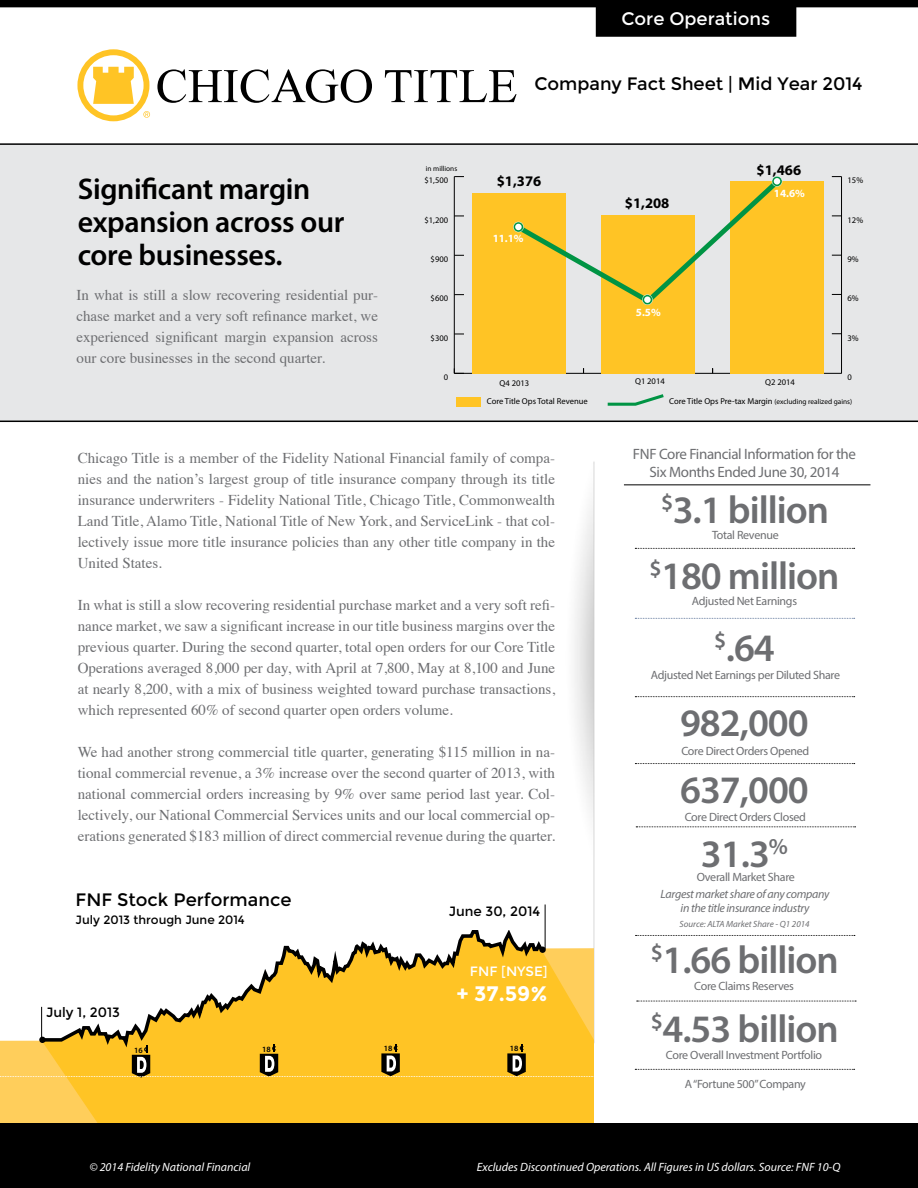
<style>
.page{position:relative;width:918px;height:1188px;background:#fff}
.page>*{position:absolute;margin:0;border:0;box-sizing:border-box;transform-origin:0 0}
.t1{font:600 39px/72.3px "Myriad Pro";letter-spacing:-.025em;color:#6d6e71;text-align:center}
.t2{font:600 30px/33px "Myriad Pro";letter-spacing:-.01em;color:#000}
.t3{font:700 21px "Montserrat";color:#fff}
.t4{font:18px "Montserrat";color:#000}
.t5{font:18px "Montserrat";color:#fff}
.t6{font:15px/21px "Times";color:#6d6e71;text-align:justify}
.t7{font:15px/18px "Myriad Pro";letter-spacing:-.025em;color:#6d6e71;text-align:center}
.t8{font:700 14.7px "Myriad Pro";color:#000}
.t9{font:13.5px "Montserrat";color:#000}
.t10{font:13.5px "Montserrat";color:#fff}
.t11{font:12px "Myriad Pro";letter-spacing:-.025em;color:#6d6e71}
.t12{font:italic 12px "Myriad Pro";color:#fff}
.t13{font:italic 12px/14.4px "Myriad Pro";letter-spacing:-.025em;color:#6d6e71;text-align:center}
.t14{font:12px "Montserrat";color:#000}
.t15{font:700 10.95px "Myriad Pro";color:#fff}
.t16{font:italic 9px "Myriad Pro";color:#6d6e71}
.t17{font:8.55px "Myriad Pro";color:#000}
.t18{font:600 8.1px "Myriad Pro";color:#000}
.t19{font:7.35px "Myriad Pro";color:#000}
.s1{font-size:7.35px}
</style>
<div class="page">
<img style="left:544px;top:462px;width:273px;height:581px">
<div style="left:0;top:144px;width:918px;height:278px;background:#e6e7e8"></div>
<div style="left:0;top:1040px;width:42px;height:84px;background:#ffce5b"></div>
<svg style="left:42px;top:931px;width:552px;height:193px;background:#fac331"></svg>
<svg style="left:38px;top:930px;width:507px;height:114px"></svg>
<div style="left:39px;top:1037px;width:7px;height:6px;background:#000;border-radius:50%"></div>
<div style="left:539px;top:947px;width:7px;height:6px;background:#000;border-radius:50%"></div>
<hr style="left:0;top:143px;width:918px;height:2px;background:#000">
<hr style="left:0;top:421px;width:918px;height:1px;background:#000">
<svg style="left:0;top:0;width:918px;height:37px"></svg>
<hr style="left:454px;top:177px;width:1px;height:196px;background:#000">
<div style="left:472px;top:193px;width:93px;height:180px;background:#ffc425"></div>
<div style="left:602px;top:215px;width:93px;height:158px;background:#ffc425"></div>
<div style="left:731px;top:181px;width:93px;height:192px;background:#ffc425"></div>
<div style="left:457px;top:397px;width:24px;height:9px;background:#ffc425"></div>
<svg style="left:607px;top:394px;width:57px;height:12px"></svg>
<hr style="left:455px;top:373px;width:387px;height:1px;background:#000">
<hr style="left:841px;top:177px;width:1px;height:196px;background:#000">
<svg style="left:832px;top:372px;width:10px;height:2px"></svg>
<svg style="left:513px;top:176px;width:270px;height:132px"></svg>
<div style="left:774px;top:178px;width:6px;height:7px;background:#fff;border-radius:50%"></div>
<svg style="left:0;top:1044px;width:594px;height:34px;background:#efbb2f"></svg>
<hr style="left:545px;top:904px;width:1px;height:45px;background:#000">
<hr style="left:41px;top:1007px;width:1px;height:32px;background:#000">
<div style="left:0;top:1124px;width:918px;height:64px;background:#000"></div>
<svg style="left:77px;top:49px;width:73px;height:72px"></svg>
<svg style="left:157px;top:69px;width:215px;height:34px"></svg>
<svg style="left:385px;top:70px;width:132px;height:32px"></svg>
<hr style="left:624px;top:484px;width:246px;height:1px;background:#000">
<svg style="left:635px;top:548px;width:220px;height:1px"></svg>
<svg style="left:635px;top:618px;width:220px;height:1px"></svg>
<svg style="left:635px;top:696px;width:220px;height:1px"></svg>
<svg style="left:635px;top:763px;width:220px;height:1px"></svg>
<svg style="left:636px;top:935px;width:219px;height:1px"></svg>
<svg style="left:636px;top:826px;width:220px;height:1px"></svg>
<svg style="left:637px;top:1001px;width:219px;height:1px"></svg>
<svg style="left:635px;top:1069px;width:220px;height:1px"></svg>
<p class="t5" style="left:622px;top:8px;width:150px">Core Operations</p>
<h2 class="t2" style="left:78px;top:171px;width:268px">Significant margin expansion across our core businesses.</h2>
<p class="t6" style="left:76px;top:283px;width:303px">In what is still a slow recovering residential pur&shy;chase market and a very soft refinance market, we experienced significant margin expansion across our core businesses in the second quarter.</p>
<p class="t4" style="left:534px;top:73px;width:330px">Company Fact Sheet | Mid Year 2014</p>
<p class="t19" style="left:426px;top:164px;width:33px">in millions</p>
<p class="t17" style="left:424px;top:175px;width:25px">$1,500</p>
<p class="t8" style="left:497px;top:172px;width:46px">$1,376</p>
<p class="t8" style="left:625px;top:194px;width:46px">$1,208</p>
<p class="t8" style="left:757px;top:160px;width:46px">$1,466</p>
<p class="t15" style="left:774px;top:186px;width:32px">14.6%</p>
<p class="t17" style="left:848px;top:175px;width:17px">15%</p>
<p class="t17" style="left:424px;top:215px;width:25px">$1,200</p>
<p class="t17" style="left:848px;top:215px;width:17px">12%</p>
<p class="t15" style="left:493px;top:231px;width:32px">11.1%</p>
<p class="t17" style="left:431px;top:254px;width:19px">$900</p>
<p class="t17" style="left:848px;top:254px;width:13px">9%</p>
<p class="t17" style="left:431px;top:293px;width:19px">$600</p>
<p class="t17" style="left:848px;top:293px;width:13px">6%</p>
<p class="t15" style="left:636px;top:305px;width:26px">5.5%</p>
<p class="t17" style="left:431px;top:333px;width:19px">$300</p>
<p class="t17" style="left:848px;top:332px;width:13px">3%</p>
<p class="t17" style="left:444px;top:372px;width:6px">0</p>
<p class="t17" style="left:500px;top:378px;width:31px">Q4 2013</p>
<p class="t17" style="left:635px;top:376px;width:31px">Q1 2014</p>
<p class="t17" style="left:765px;top:377px;width:31px">Q2 2014</p>
<p class="t17" style="left:848px;top:372px;width:6px">0</p>
<p class="t17" style="left:487px;top:396px;width:103px">Core Title Ops Total Revenue</p>
<p class="t17" style="left:669px;top:396px;width:184px">Core Title Ops Pre-tax Margin <span class="s1">(excluding realized gains)</span></p>
<p class="t6" style="left:78px;top:446px;width:479px">Chicago Title is a member of the Fidelity National Financial family of compa&shy;nies and the nation’s largest group of title insurance company through its title insurance underwriters - Fidelity National Title, Chicago Title, Commonwealth Land Title, Alamo Title, National Title of New York, and ServiceLink - that col&shy;lectively issue more title insurance policies than any other title company in the United States.</p>
<p class="t6" style="left:78px;top:593px;width:479px">In what is still a slow recovering residential purchase market and a very soft refi&shy;nance market, we saw a significant increase in our title business margins over the previous quarter. During the second quarter, total open orders for our Core Title Operations averaged 8,000 per day, with April at 7,800, May at 8,100 and June at nearly 8,200, with a mix of business weighted toward purchase transactions, which represented 60% of second quarter open orders volume.</p>
<p class="t6" style="left:78px;top:740px;width:479px">We had another strong commercial title quarter, generating $115 million in na&shy;tional commercial revenue, a 3% increase over the second quarter of 2013, with national commercial orders increasing by 9% over same period last year. Col&shy;lectively, our National Commercial Services units and our local commercial op&shy;erations generated $183 million of direct commercial revenue during the quarter.</p>
<p class="t4" style="left:76px;top:889px;width:217px">FNF Stock Performance</p>
<p class="t14" style="left:76px;top:913px;width:171px">July 2013 through June 2014</p>
<p class="t9" style="left:46px;top:1004px;width:76px">July 1, 2013</p>
<p class="t9" style="left:449px;top:904px;width:93px">June 30, 2014</p>
<p class="t10" style="left:470px;top:964px;width:79px">FNF [NYSE]</p>
<h3 class="t3" style="left:456px;top:981px;width:93px">+ 37.59%</h3>
<p class="t18" style="left:134px;top:1045px;width:10px">16</p>
<p class="t18" style="left:262px;top:1044px;width:10px">18</p>
<p class="t18" style="left:384px;top:1043px;width:10px">18</p>
<p class="t18" style="left:510px;top:1043px;width:10px">18</p>
<p class="t7" style="left:633px;top:445px;width:225px">FNF Core Financial Information for the<br>Six Months Ended June 30, 2014</p>
<h1 class="t1" style="left:661px;top:473px;width:170px"><sup>$</sup>3.1 billion</h1>
<p class="t11" style="left:712px;top:528px;width:68px">Total Revenue</p>
<h1 class="t1" style="left:649px;top:538px;width:192px"><sup>$</sup>180 million <sup>$</sup>.64</h1>
<p class="t11" style="left:651px;top:668px;width:191px">Adjusted Net Earnings per Diluted Share</p>
<h1 class="t1" style="left:680px;top:686px;width:130px">982,000</h1>
<p class="t11" style="left:681px;top:743px;width:129px">Core Direct Orders Opened</p>
<h1 class="t1" style="left:680px;top:753px;width:130px">637,000</h1>
<p class="t11" style="left:685px;top:810px;width:123px">Core Direct Orders Closed</p>
<p class="t11" style="left:692px;top:594px;width:107px">Adjusted Net Earnings</p>
<h1 class="t1" style="left:701px;top:817px;width:89px">31.3<sup>%</sup></h1>
<p class="t11" style="left:697px;top:870px;width:100px">Overall Market Share</p>
<p class="t13" style="left:661px;top:887px;width:170px">Largest market share of any company in the title insurance industry</p>
<p class="t16" style="left:679px;top:919px;width:132px">Source: ALTA Market Share - Q1 2014</p>
<h1 class="t1" style="left:651px;top:923px;width:190px"><sup>$</sup>1.66 billion</h1>
<p class="t11" style="left:694px;top:979px;width:101px">Core Claims Reserves</p>
<h1 class="t1" style="left:651px;top:991px;width:190px"><sup>$</sup>4.53 billion</h1>
<p class="t11" style="left:666px;top:1047px;width:158px">Core Overall Investment Portfolio</p>
<p class="t11" style="left:685px;top:1077px;width:123px">A “Fortune 500” Company</p>
<p class="t12" style="left:89px;top:1160px;width:162px">© 2014 Fidelity National Financial</p>
<p class="t12" style="left:477px;top:1160px;width:365px">Excludes Discontinued Operations. All Figures in US dollars. Source: FNF 10-Q</p>
</div>
